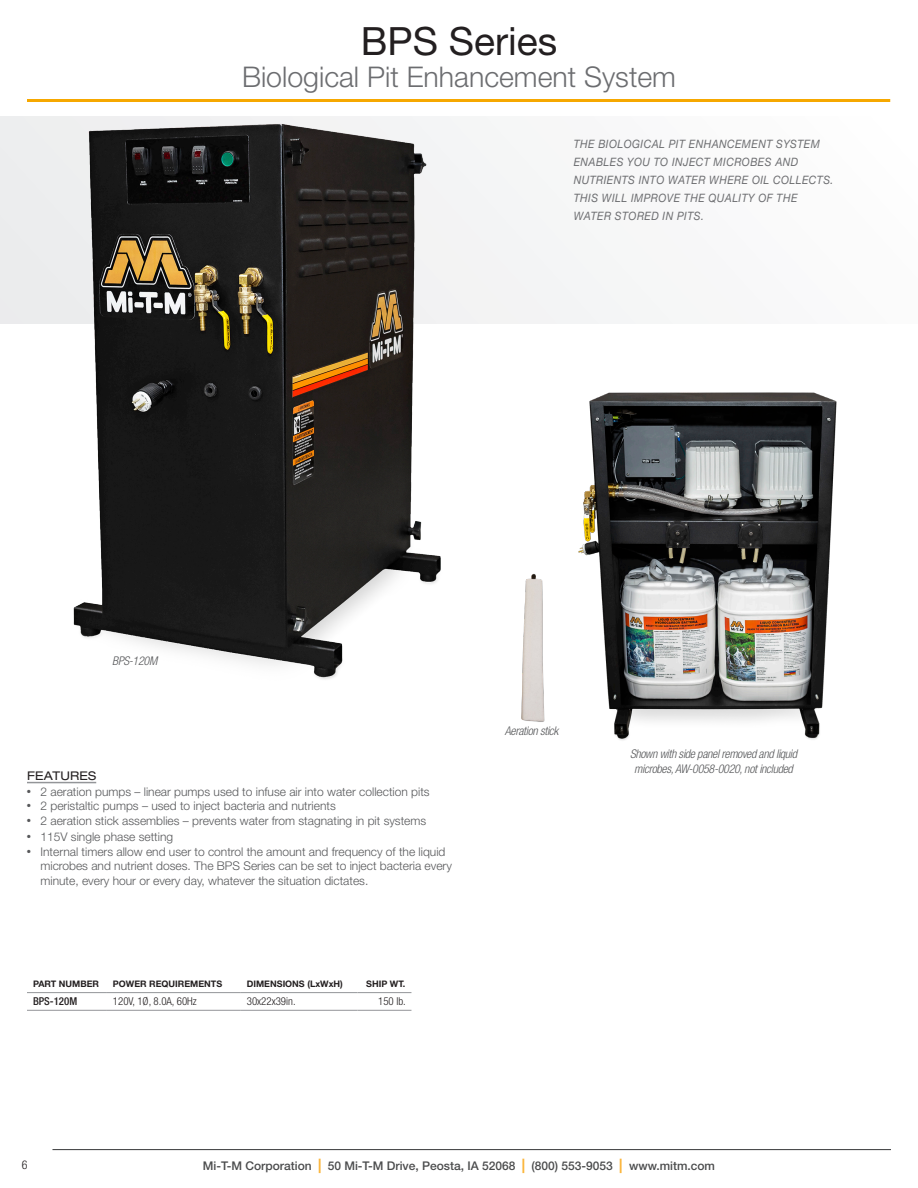
<style>
.page{position:relative;width:918px;height:1188px;background:#fff}
.page>*{position:absolute;margin:0;border:0;box-sizing:border-box;transform-origin:0 0}
.t1{font:39px "Helvetica Neue LT Std";color:#231f20}
.t2{font:300 28.5px "Helvetica Neue LT Std";color:#6c6d70}
.t3{font:300 12px/14.4px "Helvetica Neue LT Std";color:#57585a}
.t4{font:italic 300 condensed 12px/15px "Helvetica Neue LT Std";letter-spacing:-.025em;color:#57585a;text-align:center}
.t5{font:500 12px "Helvetica Neue LT Std";color:#4b4c4d}
.t6{font:expanded 12px "Helvetica Neue LT Std";letter-spacing:.02em;color:#231f20}
.t7{font:300 condensed 12px "Helvetica Neue LT Std";color:#231f20}
.t8{font:italic 11.55px/18px "Helvetica Neue LT Std";letter-spacing:.04em;color:#6c6d70;scale:.91 1}
.CHART_TEXT{font:300 condensed 10.8px "Helvetica Neue LT Std";color:#231f20}
.CHART_MODEL_NUMBERS{font:500 condensed 10.8px "Helvetica Neue LT Std";color:#231f20}
.CHARTS_HEADINGS{font:700 9px "Helvetica Neue LT Std";color:#231f20}
.s1{font-weight:800;font-size:14.4px;color:#fbb438}
</style>
<div class="page">
<hr style="left:27px;top:99px;width:863px;height:3px;background:#f6a800">
<hr style="left:52px;top:1149px;width:839px;height:1px;background:#4b4c4d">
<div style="left:0;top:116px;width:918px;height:207px;background:#f7f7f7"></div>
<hr style="left:27px;top:992px;width:80px;height:1px;background:#939598">
<hr style="left:107px;top:992px;width:134px;height:1px;background:#939598">
<hr style="left:241px;top:992px;width:116px;height:1px;background:#939598">
<hr style="left:357px;top:992px;width:54px;height:1px;background:#939598">
<hr style="left:27px;top:1010px;width:80px;height:1px;background:#939598">
<hr style="left:107px;top:1010px;width:134px;height:1px;background:#939598">
<hr style="left:241px;top:1010px;width:116px;height:1px;background:#939598">
<hr style="left:357px;top:1010px;width:54px;height:1px;background:#939598">
<hr style="left:27px;top:782px;width:69px;height:1px;background:#939598">
<img style="left:578px;top:392px;width:259px;height:348px">
<img style="left:521px;top:574px;width:24px;height:148px">
<img style="left:62px;top:123px;width:395px;height:556px">
<p class="t1" style="left:361px;top:18px;width:198px">BPS Series</p>
<p class="t2" style="left:242px;top:59px;width:435px">Biological Pit Enhancement System</p>
<p class="t8" style="left:574px;top:135px;width:287px">THE BIOLOGICAL PIT ENHANCEMENT SYSTEM ENABLES YOU TO INJECT MICROBES AND NUTRIENTS INTO WATER WHERE OIL COLLECTS.<br>THIS WILL IMPROVE THE QUALITY OF THE</p>
<p class="t8" style="left:574px;top:207px;width:145px">WATER STORED IN PITS.</p>
<p class="t4" style="left:112px;top:654px;width:46px">BPS-120M</p>
<p class="t6" style="left:27px;top:768px;width:71px">FEATURES</p>
<p class="t3" style="left:27px;top:784px;width:404px">● 2 aeration pumps – linear pumps used to infuse air into water collection pits</p>
<p class="t3" style="left:27px;top:799px;width:310px">● 2 peristaltic pumps – used to inject bacteria and nutrients</p>
<p class="t3" style="left:27px;top:813px;width:401px">● 2 aeration stick assemblies – prevents water from stagnating in pit systems</p>
<p class="t3" style="left:27px;top:830px;width:148px">● 115V single phase setting</p>
<p class="t3" style="left:40px;top:844px;width:413px;text-indent:-14px">● Internal timers allow end user to control the amount and frequency of the liquid microbes and nutrient doses. The BPS Series can be set to inject bacteria every</p>
<p class="t3" style="left:40px;top:873px;width:329px">minute, every hour or every day, whatever the situation dictates.</p>
<p class="CHARTS_HEADINGS" style="left:33px;top:978px;width:68px">PART NUMBER</p>
<p class="CHARTS_HEADINGS" style="left:113px;top:978px;width:111px">POWER REQUIREMENTS</p>
<p class="CHARTS_HEADINGS" style="left:247px;top:978px;width:97px">DIMENSIONS (LxWxH)</p>
<p class="CHARTS_HEADINGS" style="left:366px;top:978px;width:41px">SHIP WT.</p>
<p class="CHART_MODEL_NUMBERS" style="left:33px;top:995px;width:46px">BPS-120M</p>
<p class="CHART_TEXT" style="left:113px;top:995px;width:85px">120V, 1Ø, 8.0A, 60Hz</p>
<p class="CHART_TEXT" style="left:247px;top:995px;width:50px">30x22x39in.</p>
<p class="CHART_TEXT" style="left:378px;top:995px;width:29px">150 lb.</p>
<p class="t4" style="left:505px;top:724px;width:55px">Aeration stick</p>
<p class="t4" style="left:630px;top:746px;width:169px">Shown with side panel removed and liquid microbes, AW-0058-0020, not included</p>
<p class="t7" style="left:22px;top:1158px;width:7px">6</p>
<p class="t5" style="left:203px;top:1158px;width:514px">Mi-T-M Corporation <span class="s1">|</span> 50 Mi-T-M Drive, Peosta, IA 52068 <span class="s1">|</span> (800) 553-9053 <span class="s1">|</span> www.mitm.com</p>
</div>
